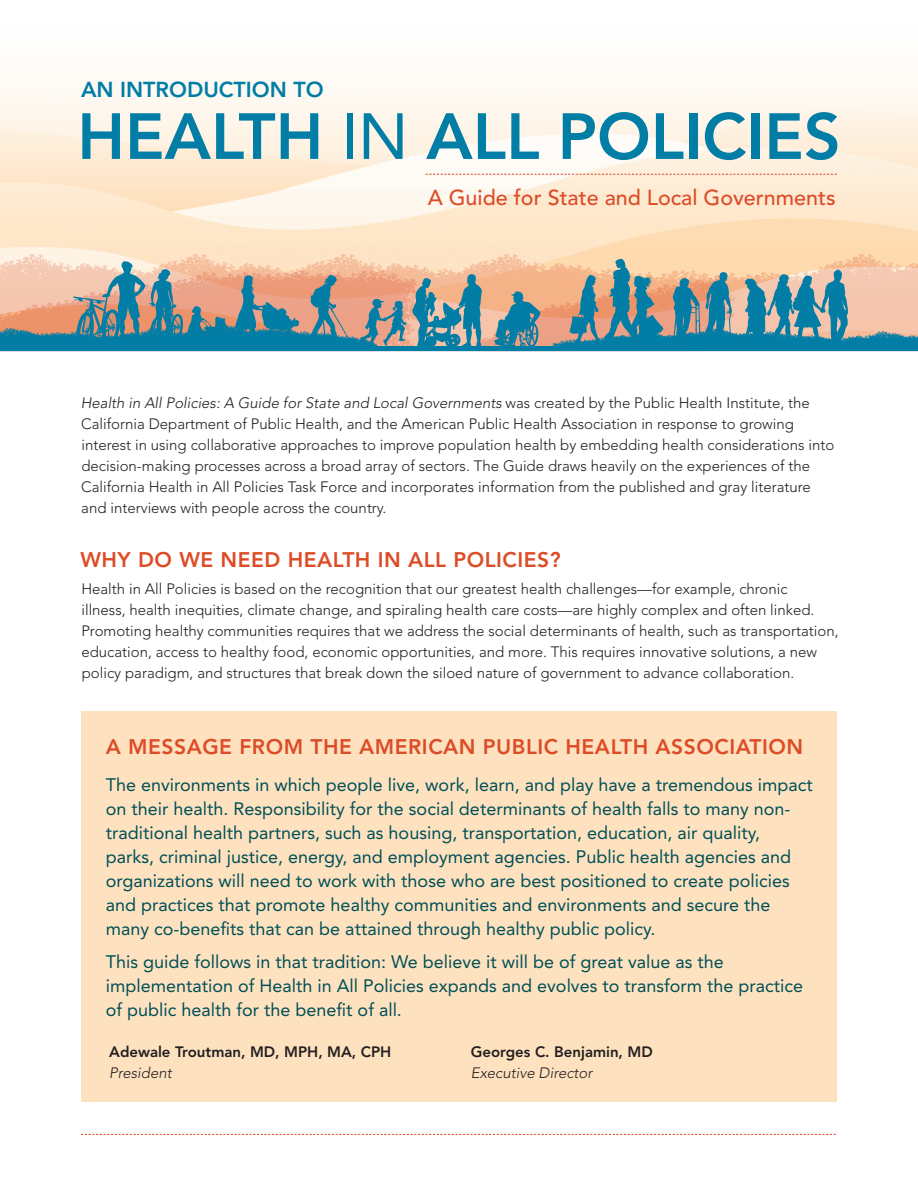
<style>
.page{position:relative;width:918px;height:1188px;background:#fff}
.page>*{position:absolute;margin:0;border:0;box-sizing:border-box;transform-origin:0 0}
.t1{font:800 64.5px "Avenir LT Std";color:#017da6}
.t2{font:500 21.6px "Avenir LT Std";color:#dc4c27}
.t3{font:800 21.6px "Avenir LT Std";color:#017da6}
.subhead2{font:800 21px "Avenir LT Std";letter-spacing:.025em;color:#dc4c27}
.callout_box_teal{font:18px/24px "Avenir LT Std";color:#014f56}
.body_text{font:300 15px/21px "Avenir LT Std";color:#231f20}
.body_text-2{font:800 15px/21px "Avenir LT Std";color:#231f20}
.s1{font-weight:400}
.s2{font-style:italic}
.s3{font-weight:300;font-style:italic}
</style>
<div class="page">
<div style="left:81px;top:711px;width:756px;height:391px;background:#fee2c0"></div>
<svg style="left:482px;top:252px;width:436px;height:94px;background:#f8c7a0"></svg>
<div style="left:81px;top:346px;width:756px;height:5px;background:#017da6"></div>
<svg style="left:426px;top:174px;width:411px;height:1px"></svg>
<svg style="left:81px;top:1134px;width:755px;height:1px"></svg>
<svg style="left:494px;top:291px;width:46px;height:55px;background:#6b9399"></svg>
<svg style="left:551px;top:259px;width:367px;height:92px;background:#8ea3a0"></svg>
<svg style="left:0;top:252px;width:482px;height:99px;background:#9fa49e"></svg>
<p class="t3" style="left:81px;top:77px;width:244px">AN INTRODUCTION TO</p>
<p class="t1" style="left:77px;top:98px;width:765px">HEALTH <span class="s1">IN</span> ALL POLICIES</p>
<p class="t2" style="left:428px;top:185px;width:409px">A Guide for State and Local Governments</p>
<p class="body_text" style="left:81px;top:392px;width:755px"><span class="s2">Health in All Policies: A Guide for State and Local Governments</span> was created by the Public Health Institute, the California Department of Public Health, and the American Public Health Association in response to growing interest in using collaborative approaches to improve population health by embedding health considerations into decision-making processes across a broad array of sectors. The Guide draws heavily on the experiences of the California Health in All Policies Task Force and incorporates information from the published and gray literature and interviews with people across the country.</p>
<p class="subhead2" style="left:80px;top:547px;width:482px">WHY DO WE NEED HEALTH IN ALL POLICIES?</p>
<p class="body_text" style="left:81px;top:579px;width:759px">Health in All Policies is based on the recognition that our greatest health challenges—for example, chronic<br>illness, health inequities, climate change, and spiraling health care costs—are highly complex and often linked.<br>Promoting healthy communities requires that we address the social determinants of health, such as transportation, education, access to healthy food, economic opportunities, and more. This requires innovative solutions, a new policy paradigm, and structures that break down the siloed nature of government to advance collaboration.</p>
<p class="subhead2" style="left:106px;top:734px;width:699px">A MESSAGE FROM THE AMERICAN PUBLIC HEALTH ASSOCIATION</p>
<p class="callout_box_teal" style="left:106px;top:773px;width:709px">The environments in which people live, work, learn, and play have a tremendous impact on their health. Responsibility for the social determinants of health falls to many non&shy;traditional health partners, such as housing, transportation, education, air quality, parks, criminal justice, energy, and employment agencies. Public health agencies and organizations will need to work with those who are best positioned to create policies and practices that promote healthy communities and environments and secure the many co-benefits that can be attained through healthy public policy.</p>
<p class="callout_box_teal" style="left:106px;top:950px;width:699px">This guide follows in that tradition: We believe it will be of great value as the implementation of Health in All Policies expands and evolves to transform the practice of public health for the benefit of all.</p>
<p class="body_text-2" style="left:471px;top:1041px;width:183px">Georges C. Benjamin, MD<br><span class="s3">Executive Director</span></p>
<p class="body_text-2" style="left:109px;top:1041px;width:284px">Adewale Troutman, MD, MPH, MA, CPH<br><span class="s3">President</span></p>
</div>
